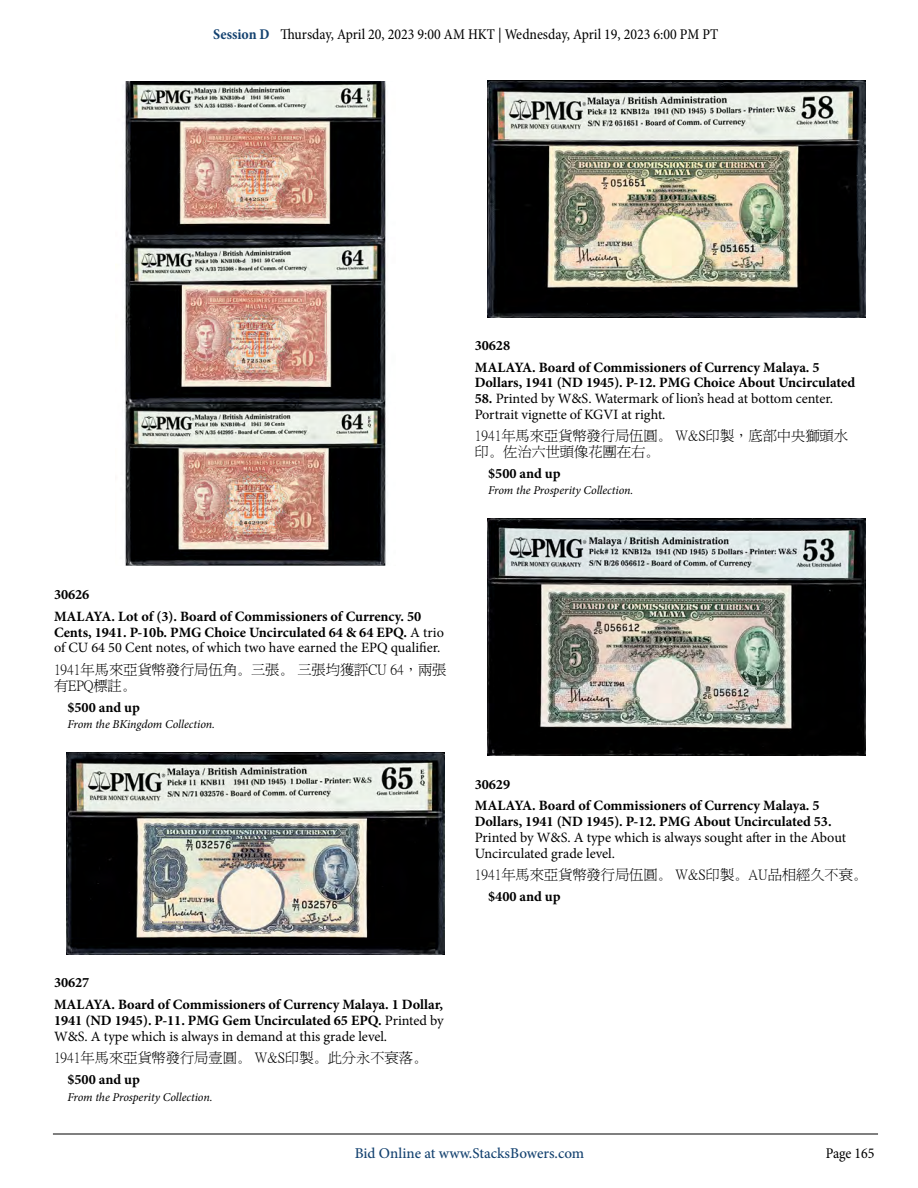
<style>
.page{position:relative;width:918px;height:1188px;background:#fff}
.page>*{position:absolute;margin:0;border:0;box-sizing:border-box;transform-origin:0 0}
.t1{font:condensed 15px "Minion Pro";color:#000}
.t2{font:500 15px "Minion Pro";color:#144270}
.Body_Regular{font:700 14.25px/15.8px "Minion Pro";letter-spacing:-.005em;color:#000}
.Body_Regular_Transla{font:14.25px/15.8px "P Ming Li U";letter-spacing:-.005em;color:#000}
.Body_Regular-2{font:14.25px/15.8px "Minion Pro";letter-spacing:-.01em;color:#000}
.Est_Range_Regular{font:700 14.25px "Minion Pro";letter-spacing:-.005em;color:#000}
.Country{font:700 14.25px "Minion Pro";letter-spacing:-.005em;color:#000}
.Pedigree{font:italic 12px "Minion Pro";letter-spacing:-.005em;color:#000}
.s1{font-weight:700;color:#144270}
.s2{font-weight:700}
.s3{font-weight:400}
</style>
<div class="page">
<hr style="left:53px;top:1134px;width:825px;height:1px;background:#000">
<img style="left:124px;top:81px;width:262px;height:485px">
<img style="left:66px;top:753px;width:378px;height:201px">
<img style="left:487px;top:81px;width:378px;height:236px">
<img style="left:487px;top:519px;width:378px;height:236px">
<p class="t1" style="left:213px;top:24px;width:507px"><span class="s1">Session D</span> Thursday, April 20, 2023 9:00 AM HKT | Wednesday, April 19, 2023 6:00 PM PT</p>
<p class="Country" style="left:475px;top:336px;width:37px">30628</p>
<p class="Body_Regular" style="left:475px;top:360px;width:382px;line-height:15px">MALAYA. Board of Commissioners of Currency Malaya. 5<br>Dollars, 1941 (ND 1945). P-12. PMG Choice About Uncirculated</p>
<p class="Body_Regular-2" style="left:475px;top:391px;width:360px"><span class="s2">58.</span> Printed by W&amp;S. Watermark of lion’s head at bottom center.<br>Portrait vignette of KGVI at right.</p>
<p class="Body_Regular_Transla" style="left:475px;top:428px;width:375px">1941年馬來亞貨幣發行局伍圓。 W&amp;S印製，底部中央獅頭水印。佐治六世頭像花團在右。</p>
<p class="Est_Range_Regular" style="left:488px;top:463px;width:74px">$500 and up</p>
<p class="Pedigree" style="left:488px;top:482px;width:147px">From the Prosperity Collection.</p>
<p class="Country" style="left:54px;top:585px;width:37px">30626</p>
<p class="Body_Regular" style="left:54px;top:608px;width:392px">MALAYA. Lot of (3). Board of Commissioners of Currency. 50<br>Cents, 1941. P-10b. PMG Choice Uncirculated 64 &amp; 64 EPQ. <span class="s3">A trio of CU 64 50 Cent notes, of which two have earned the EPQ qualifier.</span></p>
<p class="Body_Regular_Transla" style="left:54px;top:662px;width:394px">1941年馬來亞貨幣發行局伍角。三張。 三張均獲評CU 64，兩張有EPQ標註。</p>
<p class="Est_Range_Regular" style="left:67px;top:697px;width:74px">$500 and up</p>
<p class="Pedigree" style="left:68px;top:716px;width:149px">From the BKingdom Collection.</p>
<p class="Country" style="left:475px;top:774px;width:37px">30629</p>
<p class="Body_Regular" style="left:475px;top:798px;width:373px">MALAYA. Board of Commissioners of Currency Malaya. 5<br>Dollars, 1941 (ND 1945). P-12. PMG About Uncirculated 53.<br><span class="s3">Printed by W&amp;S. A type which is always sought after in the About Uncirculated grade level.</span></p>
<p class="Body_Regular_Transla" style="left:475px;top:867px;width:394px">1941年馬來亞貨幣發行局伍圓。 W&amp;S印製。AU品相經久不衰。</p>
<p class="Est_Range_Regular" style="left:488px;top:887px;width:74px">$400 and up</p>
<p class="Country" style="left:54px;top:973px;width:37px">30627</p>
<p class="Body_Regular" style="left:54px;top:997px;width:391px;text-align:justify">MALAYA. Board of Commissioners of Currency Malaya. 1 Dollar, 1941 (ND 1945). P-11. PMG Gem Uncirculated 65 EPQ. <span class="s3">Printed by W&amp;S. A type which is always in demand at this grade level.</span></p>
<p class="Body_Regular_Transla" style="left:54px;top:1050px;width:375px">1941年馬來亞貨幣發行局壹圓。 W&amp;S印製。此分永不衰落。</p>
<p class="Est_Range_Regular" style="left:67px;top:1070px;width:74px">$500 and up</p>
<p class="Pedigree" style="left:68px;top:1089px;width:147px">From the Prosperity Collection.</p>
<p class="t2" style="left:355px;top:1143px;width:231px">Bid Online at www.StacksBowers.com</p>
<p class="t1" style="left:826px;top:1143px;width:50px">Page 165</p>
</div>
